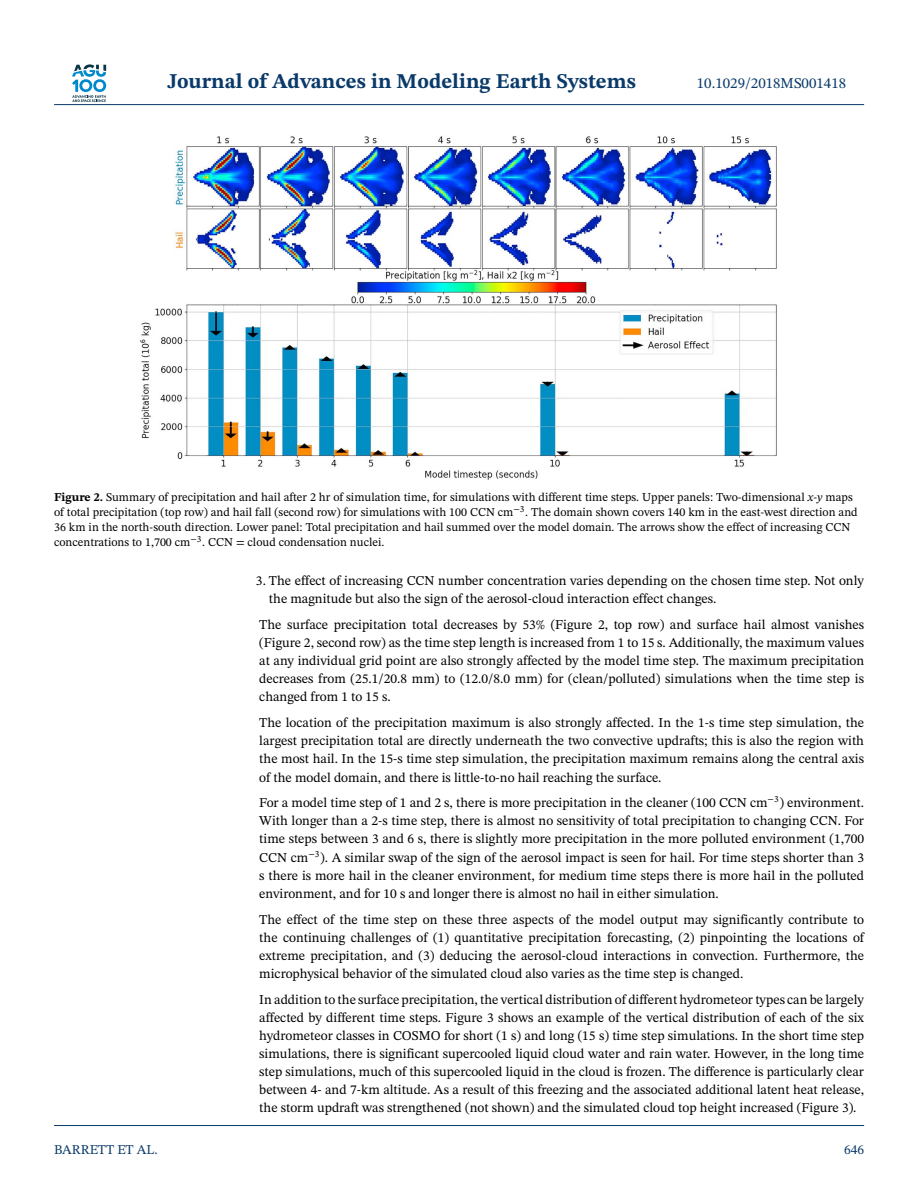
<style>
.page{position:relative;width:918px;height:1188px;background:#fff}
.page>*{position:absolute;margin:0;border:0;box-sizing:border-box;transform-origin:0 0}
.t1{font:700 21px "STIX Two Text";color:#0a3a69}
.t2{font:15px "STIX Two Text";color:#0a3a69}
.t3{font:13.5px/18.1px "STIX Two Text";color:#000;text-align:justify}
.t4{font:13.5px "STIX Two Text";color:#0a3a69}
.t5{font:12px/15px "STIX Two Text";color:#000}
.s1{font-weight:700}
.s2{font-style:italic}
</style>
<div class="page">
<svg style="left:72px;top:64px;width:34px;height:38px"></svg>
<hr style="left:54px;top:104px;width:810px;height:1px;background:#0a3a69">
<img style="left:140px;top:136px;width:637px;height:344px">
<hr style="left:54px;top:1125px;width:810px;height:1px;background:#0a3a69">
<h1 class="t1" style="left:167px;top:73px;width:470px">Journal of Advances in Modeling Earth Systems</h1>
<p class="t2" style="left:697px;top:77px;width:151px">10.1029/2018MS001418</p>
<p class="t5" style="left:54px;top:491px;width:805px"><span class="s1">Figure 2.</span> Summary of precipitation and hail after 2 hr of simulation time, for simulations with different time steps. Upper panels: Two-dimensional <span class="s2">x</span>-<span class="s2">y</span> maps of total precipitation (top row) and hail fall (second row) for simulations with 100 CCN cm<sup>−</sup><sup>3</sup>. The domain shown covers 140 km in the east-west direction and 36 km in the north-south direction. Lower panel: Total precipitation and hail summed over the model domain. The arrows show the effect of increasing CCN concentrations to 1,700 cm<sup>−</sup><sup>3</sup>. CCN = cloud condensation nuclei.</p>
<p class="t3" style="left:269px;top:573px;width:597px;text-indent:-13px">3. The effect of increasing CCN number concentration varies depending on the chosen time step. Not only the magnitude but also the sign of the aerosol-cloud interaction effect changes.</p>
<p class="t3" style="left:259px;top:617px;width:606px">The surface precipitation total decreases by 53% (Figure 2, top row) and surface hail almost vanishes (Figure 2, second row) as the time step length is increased from 1 to 15 s. Additionally, the maximum values at any individual grid point are also strongly affected by the model time step. The maximum precipitation decreases from (25.1/20.8 mm) to (12.0/8.0 mm) for (clean/polluted) simulations when the time step is changed from 1 to 15 s.</p>
<p class="t3" style="left:259px;top:715px;width:606px">The location of the precipitation maximum is also strongly affected. In the 1-s time step simulation, the largest precipitation total are directly underneath the two convective updrafts; this is also the region with the most hail. In the 15-s time step simulation, the precipitation maximum remains along the central axis of the model domain, and there is little-to-no hail reaching the surface.</p>
<p class="t3" style="left:259px;top:795px;width:606px">For a model time step of 1 and 2 s, there is more precipitation in the cleaner (100 CCN cm<sup>−</sup><sup>3</sup>) environment.<br>With longer than a 2-s time step, there is almost no sensitivity of total precipitation to changing CCN. For time steps between 3 and 6 s, there is slightly more precipitation in the more polluted environment (1,700<br>CCN cm<sup>−</sup><sup>3</sup>). A similar swap of the sign of the aerosol impact is seen for hail. For time steps shorter than 3 s there is more hail in the cleaner environment, for medium time steps there is more hail in the polluted environment, and for 10 s and longer there is almost no hail in either simulation.</p>
<p class="t3" style="left:259px;top:911px;width:606px">The effect of the time step on these three aspects of the model output may significantly contribute to the continuing challenges of (1) quantitative precipitation forecasting, (2) pinpointing the locations of extreme precipitation, and (3) deducing the aerosol-cloud interactions in convection. Furthermore, the microphysical behavior of the simulated cloud also varies as the time step is changed.</p>
<p class="t3" style="left:259px;top:991px;width:606px">In addition to the surface precipitation, the vertical distribution of different hydrometeor types can be largely affected by different time steps. Figure 3 shows an example of the vertical distribution of each of the six hydrometeor classes in COSMO for short (1 s) and long (15 s) time step simulations. In the short time step simulations, there is significant supercooled liquid cloud water and rain water. However, in the long time step simulations, much of this supercooled liquid in the cloud is frozen. The difference is particularly clear between 4- and 7-km altitude. As a result of this freezing and the associated additional latent heat release, the storm updraft was strengthened (not shown) and the simulated cloud top height increased (Figure 3).</p>
<p class="t4" style="left:54px;top:1144px;width:105px">BARRETT ET AL.</p>
<p class="t4" style="left:844px;top:1144px;width:22px">646</p>
</div>
